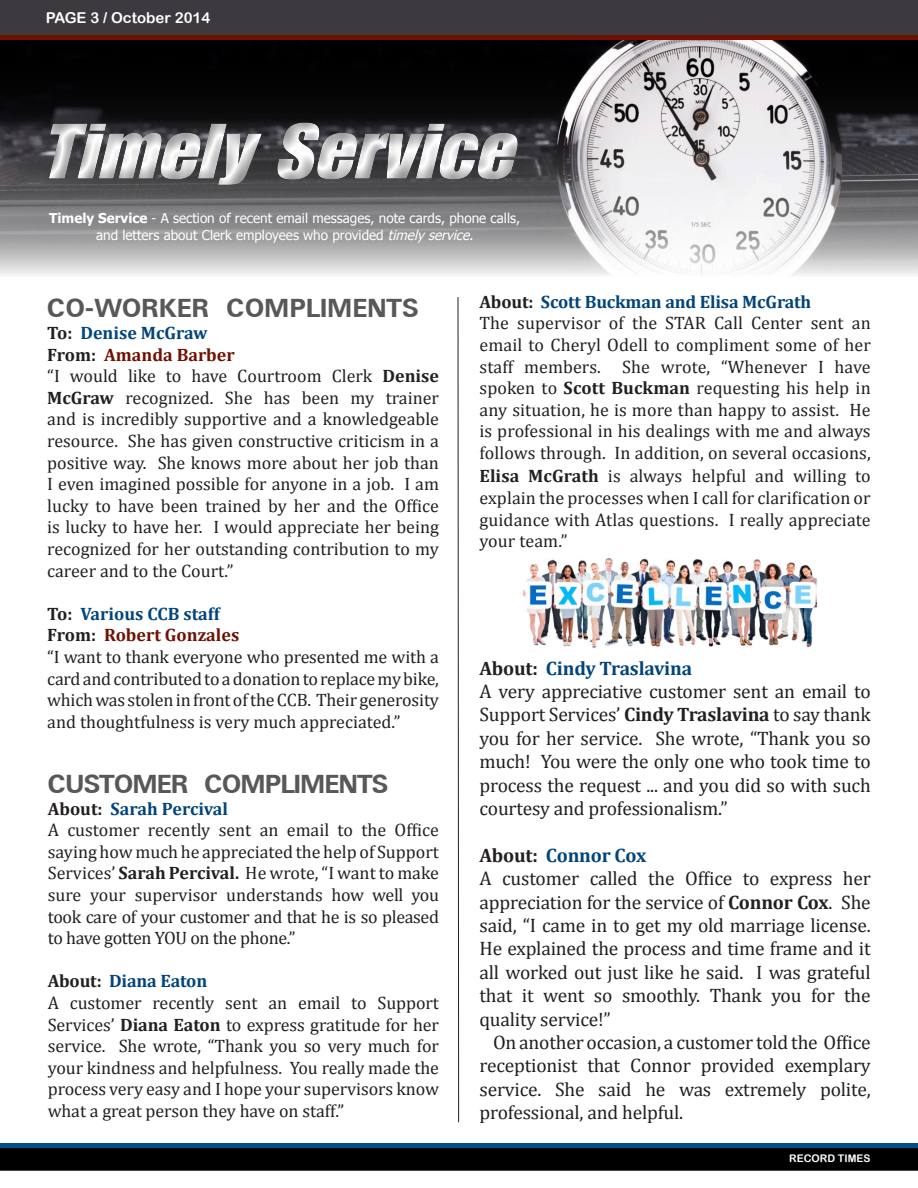
<style>
.page{position:relative;width:918px;height:1188px;background:#fff}
.page>*{position:absolute;margin:0;border:0;box-sizing:border-box;transform-origin:0 0}
.t1{font:italic 76.5px "Billboard";color:#fff;scale:1.14 1}
.t2{font:700 27px "Universal";letter-spacing:.02em;color:#57585a}
.t3{font:700 27px "Universal";letter-spacing:-.01em;color:#57585a}
.t4{font:19.5px/23.4px "Cambria";letter-spacing:-.01em;color:#231f20;text-align:justify}
.t5{font:700 19.5px "Cambria";letter-spacing:-.01em;color:#00447b}
.t6{font:18px/21.6px "Cambria";color:#231f20;text-align:justify}
.t7{font:700 18px "Cambria";letter-spacing:-.01em;color:#00447b}
.t8{font:700 18px "Cambria";color:#6f1000}
.t9{font:15px "Arial Rounded MT Bold";color:#fff}
.t10{font:13.5px/16.2px "Tahoma";color:#fff;text-align:center}
.t11{font:10.5px "Arial Rounded MT Bold";color:#fff}
.s1{font-weight:700}
.s2{font-style:italic}
.s3{color:#231f20}
</style>
<div class="page">
<svg style="left:457px;top:297px;width:2px;height:826px"></svg>
<div style="left:1px;top:1148px;width:917px;height:22px;background:#000"></div>
<div style="left:0;top:1148px;width:918px;height:23px;border:2px solid #000"></div>
<div style="left:0;top:1143px;width:918px;height:5px;background:#014f85"></div>
<div style="left:0;top:0;width:918px;height:35px;background:#3c3a3f"></div>
<img style="left:0;top:40px;width:918px;height:235px">
<div style="left:34px;top:111px;width:499px;height:86px;background:#231f20;opacity:.5"></div>
<div style="left:0;top:35px;width:918px;height:5px;background:#6f1000"></div>
<img style="left:522px;top:558px;width:296px;height:90px">
<p class="t9" style="left:46px;top:9px;width:166px">PAGE 3 / October 2014</p>
<h1 class="t1" style="left:39px;top:111px;width:417px">Timely Service</h1>
<p class="t10" style="left:49px;top:210px;width:473px"><span class="s1">Timely Service</span> - A section of recent email messages, note cards, phone calls, and letters about Clerk employees who provided <span class="s2">timely service.</span></p>
<p class="t2" style="left:47px;top:294px;width:373px">CO-WORKER COMPLIMENTS</p>
<p class="t7" style="left:47px;top:320px;width:162px"><span class="s3">To:</span> Denise McGraw</p>
<p class="t8" style="left:47px;top:342px;width:189px"><span class="s3">From:</span> Amanda Barber</p>
<p class="t6" style="left:47px;top:365px;width:393px">“I would like to have Courtroom Clerk <span class="s1">Denise McGraw</span> recognized. She has been my trainer and is incredibly supportive and a knowledgeable resource. She has given constructive criticism in a positive way. She knows more about her job than I even imagined possible for anyone in a job. I am lucky to have been trained by her and the Office is lucky to have her. I would appreciate her being recognized for her outstanding contribution to my career and to the Court.”</p>
<p class="t7" style="left:47px;top:601px;width:174px"><span class="s3">To:</span> Various CCB staff</p>
<p class="t8" style="left:47px;top:622px;width:194px"><span class="s3">From:</span> Robert Gonzales</p>
<p class="t6" style="left:47px;top:646px;width:393px">“I want to thank everyone who presented me with a card and contributed to a donation to replace my bike, which was stolen in front of the CCB. Their generosity and thoughtfulness is very much appreciated.”</p>
<p class="t3" style="left:48px;top:769px;width:342px">CUSTOMER COMPLIMENTS</p>
<p class="t7" style="left:48px;top:796px;width:182px"><span class="s3">About:</span> Sarah Percival</p>
<p class="t6" style="left:48px;top:819px;width:393px">A customer recently sent an email to the Office saying how much he appreciated the help of Support Services’ <span class="s1">Sarah Percival.</span> He wrote, “I want to make sure your supervisor understands how well you took care of your customer and that he is so pleased to have gotten YOU on the phone.”</p>
<p class="t7" style="left:48px;top:969px;width:161px"><span class="s3">About:</span> Diana Eaton</p>
<p class="t6" style="left:48px;top:992px;width:393px">A customer recently sent an email to Support Services’ <span class="s1">Diana Eaton</span> to express gratitude for her service. She wrote, “Thank you so very much for your kindness and helpfulness. You really made the process very easy and I hope your supervisors know what a great person they have on staff.”</p>
<p class="t7" style="left:480px;top:289px;width:333px"><span class="s3">About:</span> Scott Buckman and Elisa McGrath</p>
<p class="t6" style="left:480px;top:312px;width:393px">The supervisor of the STAR Call Center sent an email to Cheryl Odell to compliment some of her staff members. She wrote, “Whenever I have spoken to <span class="s1">Scott Buckman</span> requesting his help in any situation, he is more than happy to assist. He is professional in his dealings with me and always follows through. In addition, on several occasions,</p>
<p class="t6" style="left:480px;top:465px;width:393px"><span class="s1">Elisa McGrath</span> is always helpful and willing to explain the processes when I call for clarification or guidance with Atlas questions. I really appreciate your team.”</p>
<p class="t5" style="left:480px;top:654px;width:214px"><span class="s3">About:</span> Cindy Traslavina</p>
<p class="t4" style="left:480px;top:680px;width:393px">A very appreciative customer sent an email to Support Services’ <span class="s1">Cindy Traslavina</span> to say thank you for her service. She wrote, “Thank you so much! You were the only one who took time to process the request ... and you did so with such courtesy and professionalism.”</p>
<p class="t5" style="left:480px;top:841px;width:168px"><span class="s3">About:</span> Connor Cox</p>
<p class="t4" style="left:480px;top:867px;width:393px">A customer called the Office to express her appreciation for the service of <span class="s1">Connor Cox</span>. She said, “I came in to get my old marriage license.<br>He explained the process and time frame and it all worked out just like he said. I was grateful that it went so smoothly. Thank you for the quality service!”</p>
<p class="t4" style="left:480px;top:1031px;width:393px;text-indent:13px">On another occasion, a customer told the Office receptionist that Connor provided exemplary service. She said he was extremely polite, professional, and helpful.</p>
<p class="t11" style="left:789px;top:1152px;width:83px">RECORD TIMES</p>
</div>
